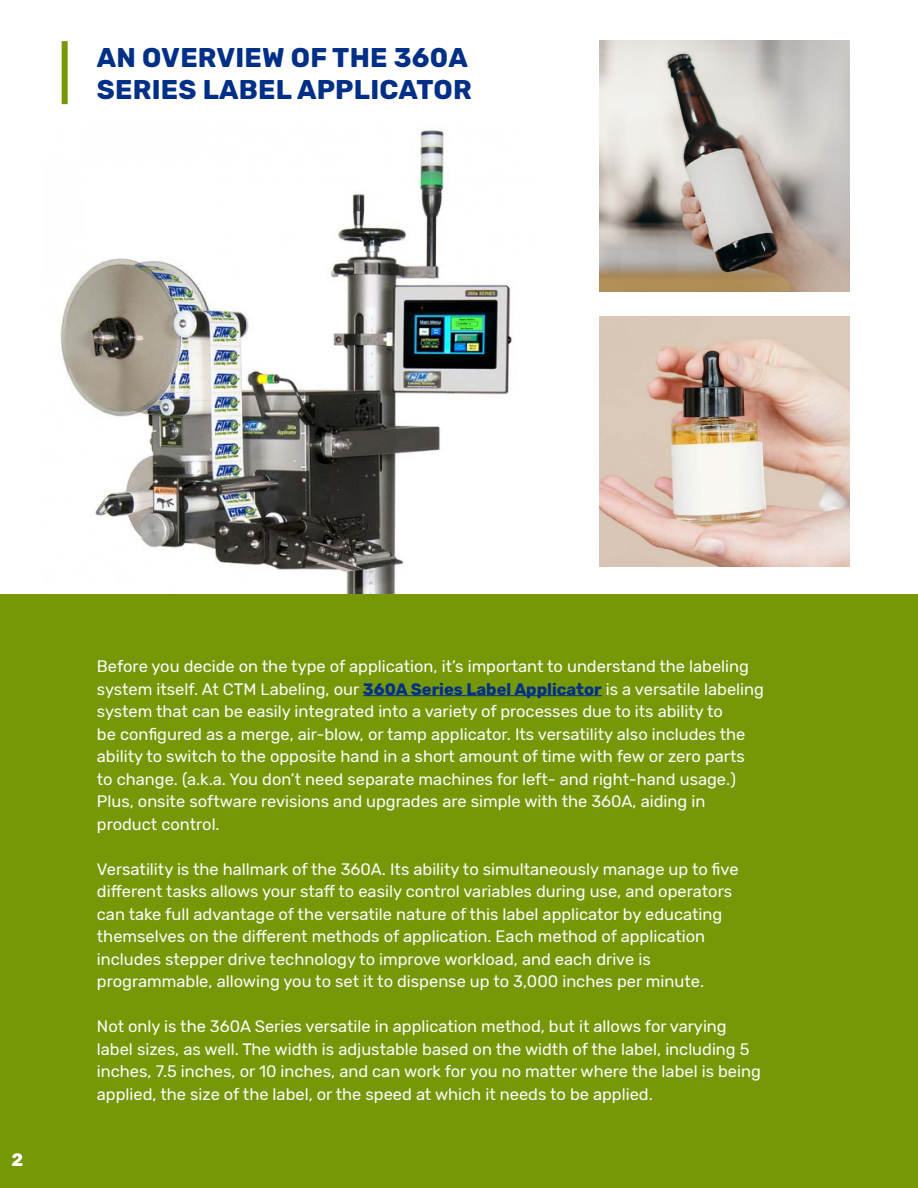
<style>
.page{position:relative;width:918px;height:1188px;background:#fff}
.page>*{position:absolute;margin:0;border:0;box-sizing:border-box;transform-origin:0 0}
.t1{font:700 27px/32.4px "Rubik";letter-spacing:.01em;color:#002f87}
.t2{font:700 18px "Rubik";color:#fff}
.t3{font:16.5px/22.5px "Rubik";color:#fff}
.s1{font-weight:700;color:#002f87}
</style>
<div class="page">
<div style="left:0;top:594px;width:918px;height:594px;background:#769807"></div>
<div style="left:62px;top:41px;width:6px;height:63px;background:#769807"></div>
<hr style="left:363px;top:695px;width:239px;height:1px;background:#002f87">
<img style="left:60px;top:126px;width:452px;height:468px">
<img style="left:600px;top:41px;width:250px;height:250px">
<img style="left:600px;top:317px;width:250px;height:250px">
<h1 class="t1" style="left:97px;top:42px;width:377px">AN OVERVIEW OF THE 360A<br>SERIES LABEL APPLICATOR</h1>
<p class="t2" style="left:12px;top:1149px;width:13px">2</p>
<p class="t3" style="left:97px;top:656px;width:669px">Before you decide on the type of application, it’s important to understand the labeling system itself. At CTM Labeling, our <span class="s1">360A Series Label Applicator</span> is a versatile labeling system that can be easily integrated into a variety of processes due to its ability to<br>be configured as a merge, air-blow, or tamp applicator. Its versatility also includes the ability to switch to the opposite hand in a short amount of time with few or zero parts to change. (a.k.a. You don’t need separate machines for left- and right-hand usage.)<br>Plus, onsite software revisions and upgrades are simple with the 360A, aiding in product control.</p>
<p class="t3" style="left:97px;top:858px;width:643px">Versatility is the hallmark of the 360A. Its ability to simultaneously manage up to five different tasks allows your staff to easily control variables during use, and operators can take full advantage of the versatile nature of this label applicator by educating themselves on the different methods of application. Each method of application includes stepper drive technology to improve workload, and each drive is programmable, allowing you to set it to dispense up to 3,000 inches per minute.</p>
<p class="t3" style="left:97px;top:1016px;width:665px">Not only is the 360A Series versatile in application method, but it allows for varying label sizes, as well. The width is adjustable based on the width of the label, including 5 inches, 7.5 inches, or 10 inches, and can work for you no matter where the label is being applied, the size of the label, or the speed at which it needs to be applied.</p>
</div>
